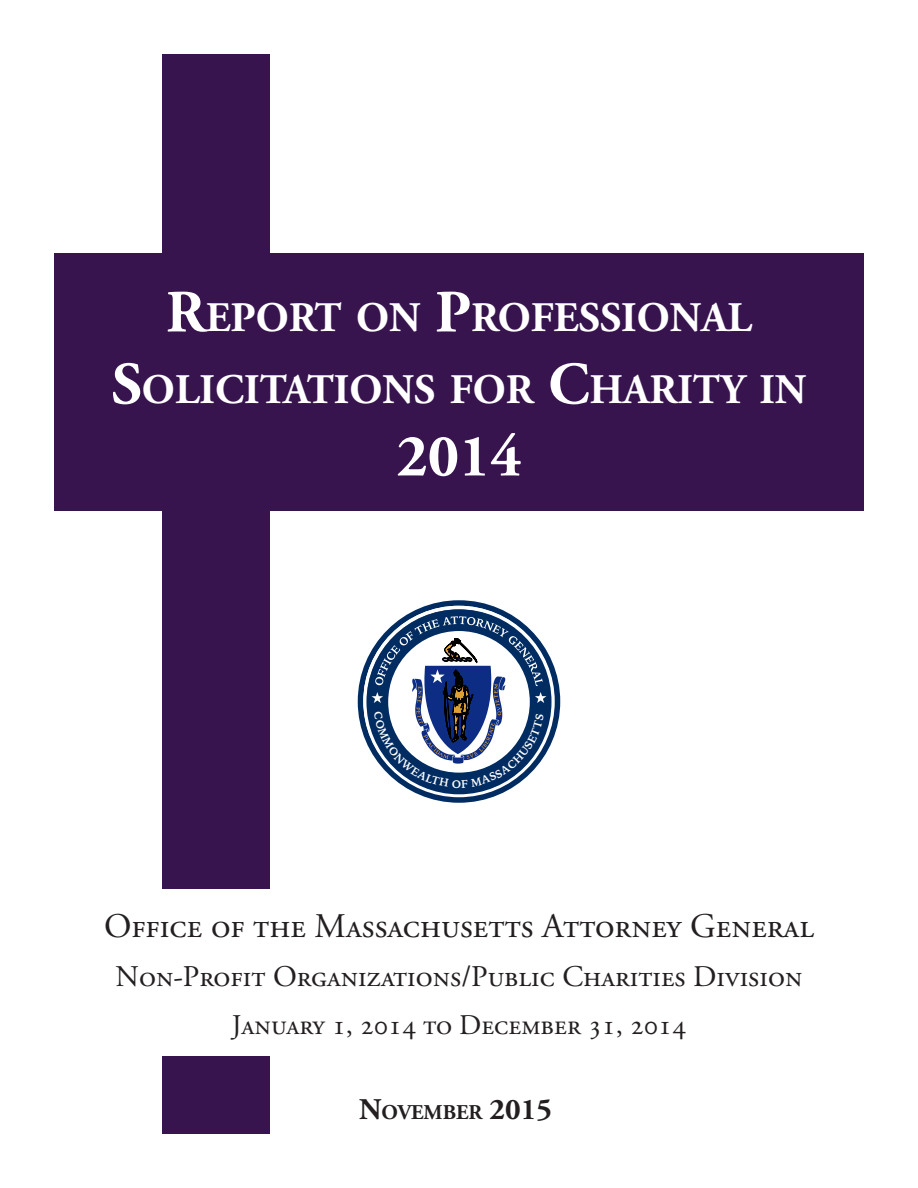
<style>
.page{position:relative;width:918px;height:1188px;background:#fff}
.page>*{position:absolute;margin:0;border:0;box-sizing:border-box;transform-origin:0 0}
.t1{font:700 60px "Adobe Garamond Pro";color:#fff}
.t2{font:700 42px/72px "Adobe Garamond Pro";color:#fff;text-align:center}
.t3{font:34.5px "Adobe Garamond Pro";color:#231f20}
.t4{font:30px "Adobe Garamond Pro";color:#231f20}
.t5{font:28.5px "Adobe Garamond Pro";color:#231f20}
.t6{font:700 21px "Adobe Garamond Pro";color:#231f20}
.s1{font-size:60px}
.s2{font-size:30px}
</style>
<div class="page">
<div style="left:162px;top:54px;width:108px;height:1080px;background:#38144f"></div>
<div style="left:54px;top:253px;width:810px;height:258px;background:#38144f"></div>
<div style="left:54px;top:890px;width:810px;height:166px;background:#fff"></div>
<div style="left:358px;top:600px;width:202px;height:203px;border:6px solid #002c62;border-radius:50%"></div>
<div style="left:366px;top:609px;width:186px;height:185px;border:22px solid #002c62;border-radius:50%"></div>
<svg style="left:372px;top:616px;width:174px;height:172px"></svg>
<p class="t2" style="left:112px;top:283px;width:696px"><span class="s1">R</span>EPORT ON <span class="s1">P</span>ROFESSIONAL<br><span class="s1">S</span>OLICITATIONS FOR <span class="s1">C</span>HARITY IN</p>
<p class="t1" style="left:397px;top:421px;width:126px">2014</p>
<p class="t3" style="left:104px;top:905px;width:711px">Office of the Massachusetts Attorney General</p>
<p class="t4" style="left:116px;top:959px;width:688px">Non-Profit Organizations/Public Charities Division</p>
<p class="t5" style="left:232px;top:1008px;width:456px">January 1, 2014 to December 31, 2014</p>
<p class="t6" style="left:359px;top:1100px;width:194px"><span class="s2">N</span>OVEMBER <span class="s2">2015</span></p>
</div>
